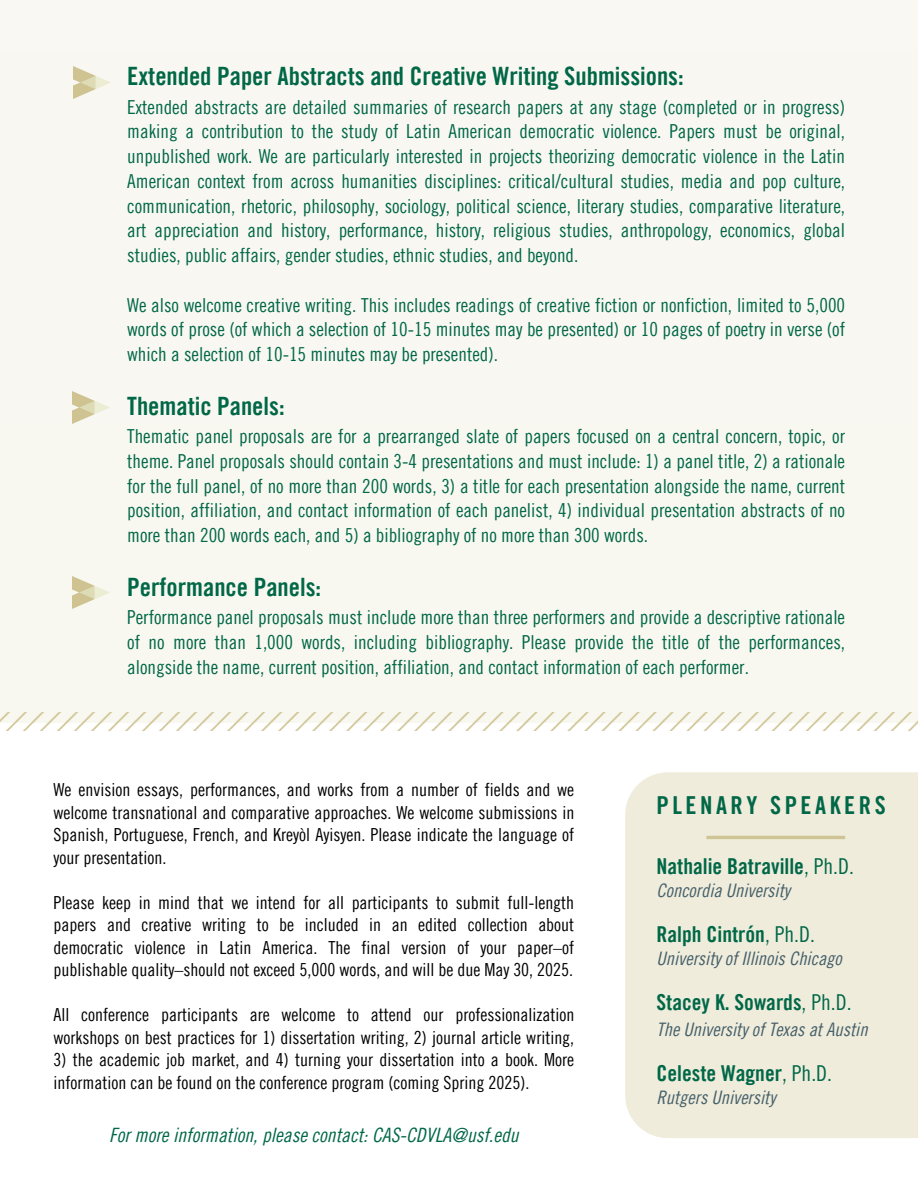
<style>
.page{position:relative;width:918px;height:1188px;background:#fff}
.page>*{position:absolute;margin:0;border:0;box-sizing:border-box;transform-origin:0 0}
.t1{font:25.35px "Trade Gothic LT Pro Bd Cn 20";color:#006747}
.t2{font:24.75px "Trade Gothic LT Pro Bd Cn 20";letter-spacing:.14em;color:#006747}
.t3{font:21.9px "Trade Gothic LT Pro Bd Cn 20";color:#006747}
.t4{font:19.8px "Trade Gothic LT Pro Cn 18 Obl";color:#006747}
.t5{font:19.35px/24.8px "Trade Gothic LT Pro Cn 18";color:#006747;text-align:justify}
.t6{font:18.6px "Trade Gothic LT Pro Cn 18 Obl";color:#466069}
.t7{font:18px/22.5px "Trade Gothic LT Pro Cn 18";color:#000;text-align:justify}
.s1{font-family:"Trade Gothic LT Pro Cn 18"}
</style>
<div class="page">
<img style="left:74px;top:66px;width:37px;height:33px">
<img style="left:73px;top:391px;width:37px;height:33px">
<img style="left:73px;top:576px;width:37px;height:33px">
<img style="left:0;top:712px;width:918px;height:18px">
<div style="left:625px;top:772px;width:293px;height:366px;background:#efecdc"></div>
<hr style="left:706px;top:836px;width:139px;height:3px;background:#cfc493">
<p class="t1" style="left:127px;top:67px;width:558px">Extended Paper Abstracts and Creative Writing Submissions:</p>
<p class="t5" style="left:127px;top:97px;width:719px">Extended abstracts are detailed summaries of research papers at any stage (completed or in progress) making a contribution to the study of Latin American democratic violence. Papers must be original, unpublished work. We are particularly interested in projects theorizing democratic violence in the Latin American context from across humanities disciplines: critical/cultural studies, media and pop culture, communication, rhetoric, philosophy, sociology, political science, literary studies, comparative literature, art appreciation and history, performance, history, religious studies, anthropology, economics, global studies, public affairs, gender studies, ethnic studies, and beyond.</p>
<p class="t5" style="left:127px;top:295px;width:719px">We also welcome creative writing. This includes readings of creative fiction or nonfiction, limited to 5,000 words of prose (of which a selection of 10-15 minutes may be presented) or 10 pages of poetry in verse (of which a selection of 10-15 minutes may be presented).</p>
<p class="t1" style="left:127px;top:397px;width:159px">Thematic Panels:</p>
<p class="t5" style="left:127px;top:426px;width:719px">Thematic panel proposals are for a prearranged slate of papers focused on a central concern, topic, or theme. Panel proposals should contain 3-4 presentations and must include: 1) a panel title, 2) a rationale for the full panel, of no more than 200 words, 3) a title for each presentation alongside the name, current position, affiliation, and contact information of each panelist, 4) individual presentation abstracts of no more than 200 words each, and 5) a bibliography of no more than 300 words.</p>
<p class="t1" style="left:127px;top:578px;width:195px">Performance Panels:</p>
<p class="t5" style="left:127px;top:608px;width:719px">Performance panel proposals must include more than three performers and provide a descriptive rationale of no more than 1,000 words, including bibliography. Please provide the title of the performances, alongside the name, current position, affiliation, and contact information of each performer.</p>
<p class="t7" style="left:54px;top:781px;width:522px">We envision essays, performances, and works from a number of fields and we welcome transnational and comparative approaches. We welcome submissions in Spanish, Portuguese, French, and Kreyòl Ayisyen. Please indicate the language of your presentation.</p>
<p class="t7" style="left:54px;top:894px;width:522px">Please keep in mind that we intend for all participants to submit full-length papers and creative writing to be included in an edited collection about democratic violence in Latin America. The final version of your paper–of publishable quality–should not exceed 5,000 words, and will be due May 30, 2025.</p>
<p class="t7" style="left:54px;top:1006px;width:522px">All conference participants are welcome to attend our professionalization workshops on best practices for 1) dissertation writing, 2) journal article writing,</p>
<p class="t7" style="left:54px;top:1051px;width:522px">3) the academic job market, and 4) turning your dissertation into a book. More information can be found on the conference program (coming Spring 2025).</p>
<p class="t4" style="left:109px;top:1128px;width:411px">For more information, please contact: CAS-CDVLA@usf.edu</p>
<h2 class="t2" style="left:657px;top:797px;width:231px">PLENARY SPEAKERS</h2>
<h2 class="t3" style="left:657px;top:858px;width:199px">Nathalie Batraville<span class="s1">, Ph.D.</span></h2>
<h1 class="t6" style="left:657px;top:883px;width:135px">Concordia University</h1>
<h2 class="t3" style="left:657px;top:926px;width:160px">Ralph Cintrón<span class="s1">, Ph.D.</span></h2>
<p class="t6" style="left:657px;top:952px;width:187px">University of Illinois Chicago</p>
<h2 class="t3" style="left:657px;top:995px;width:197px">Stacey K. Sowards<span class="s1">, Ph.D.</span></h2>
<p class="t6" style="left:657px;top:1022px;width:213px">The University of Texas at Austin</p>
<h2 class="t3" style="left:657px;top:1065px;width:177px">Celeste Wagner<span class="s1">, Ph.D.</span></h2>
<p class="t6" style="left:657px;top:1090px;width:121px">Rutgers University</p>
</div>
